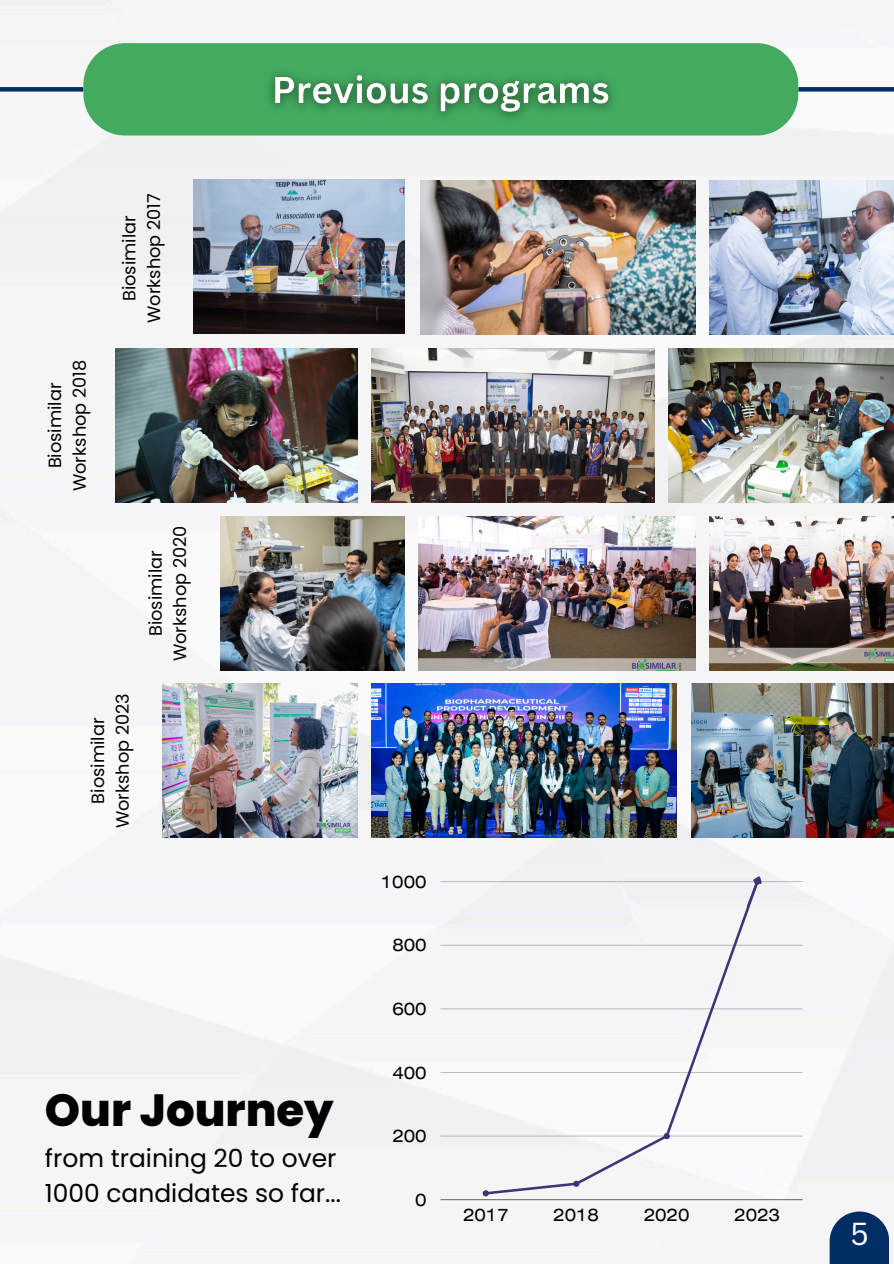
<style>
.page{position:relative;width:894px;height:1264px;background:#fff}
.page>*{position:absolute;margin:0;border:0;box-sizing:border-box;transform-origin:0 0}
.t1{font:800 45px "Poppins";color:#000}
.t2{font:30.9px "Canva Sans";color:#fff}
.t3{font:24.9px/34.7px "Poppins";color:#000}
.t4{font:17.7px/24.5px "Poppins";color:#000;text-align:center}
.t5{font:17.1px "Helios Ext";color:#000}
</style>
<div class="page">
<div style="left:0;top:0;width:893px;height:1246px;background:#f5f5f5"></div>
<div style="left:0;top:87px;width:83px;height:5px;background:#002d64"></div>
<div style="left:798px;top:87px;width:95px;height:5px;background:#002d64"></div>
<div style="left:83px;top:43px;width:715px;height:92px;background:#43ab60"></div>
<img style="left:420px;top:181px;width:275px;height:153px">
<img style="left:709px;top:181px;width:184px;height:153px">
<img style="left:115px;top:348px;width:242px;height:154px">
<img style="left:372px;top:348px;width:282px;height:154px">
<img style="left:668px;top:348px;width:225px;height:154px">
<img style="left:220px;top:516px;width:184px;height:154px">
<img style="left:419px;top:516px;width:276px;height:154px">
<img style="left:709px;top:516px;width:184px;height:154px">
<img style="left:194px;top:179px;width:211px;height:154px">
<img style="left:162px;top:683px;width:195px;height:154px">
<img style="left:372px;top:683px;width:304px;height:154px">
<img style="left:690px;top:683px;width:203px;height:154px">
<img style="left:259px;top:60px;width:367px;height:71px">
<hr style="left:440px;top:1199px;width:362px;height:1px;background:#7d7d7d">
<hr style="left:440px;top:1135px;width:362px;height:1px;background:#d6d6db">
<hr style="left:440px;top:1072px;width:362px;height:1px;background:#bdbdbd">
<hr style="left:440px;top:1008px;width:362px;height:1px;background:#ceced2">
<hr style="left:440px;top:945px;width:362px;height:1px;background:#c6c6c6">
<hr style="left:440px;top:881px;width:362px;height:1px;background:#c1c1c5">
<div style="left:482px;top:871px;width:285px;height:325px;background:#f5f5f5"></div>
<div style="left:829px;top:1211px;width:60px;height:52px;background:#002d64"></div>
<p class="t4" style="left:43px;top:491px;width:133px;rotate:-90deg">Biosimilar<br>Workshop 2018</p>
<p class="t4" style="left:117px;top:323px;width:131px;rotate:-90deg">Biosimilar<br>Workshop 2017</p>
<p class="t4" style="left:143px;top:661px;width:137px;rotate:-90deg">Biosimilar<br>Workshop 2020</p>
<p class="t4" style="left:86px;top:828px;width:137px;rotate:-90deg">Biosimilar<br>Workshop 2023</p>
<h2 class="t1" style="left:45px;top:1078px;width:290px">Our Journey</h2>
<h2 class="t3" style="left:45px;top:1141px;width:297px">from training 20 to over<br>1000 candidates so far...</h2>
<p class="t5" style="left:381px;top:875px;width:47px">1000</p>
<p class="t5" style="left:392px;top:939px;width:36px">800</p>
<p class="t5" style="left:392px;top:1002px;width:36px">600</p>
<p class="t5" style="left:392px;top:1066px;width:36px">400</p>
<p class="t5" style="left:392px;top:1129px;width:36px">200</p>
<p class="t5" style="left:415px;top:1193px;width:13px">0</p>
<p class="t5" style="left:463px;top:1208px;width:47px">2017</p>
<p class="t5" style="left:553px;top:1208px;width:47px">2018</p>
<p class="t5" style="left:643px;top:1208px;width:47px">2020</p>
<p class="t5" style="left:734px;top:1208px;width:47px">2023</p>
<p class="t2" style="left:850px;top:1212px;width:20px">5</p>
</div>
